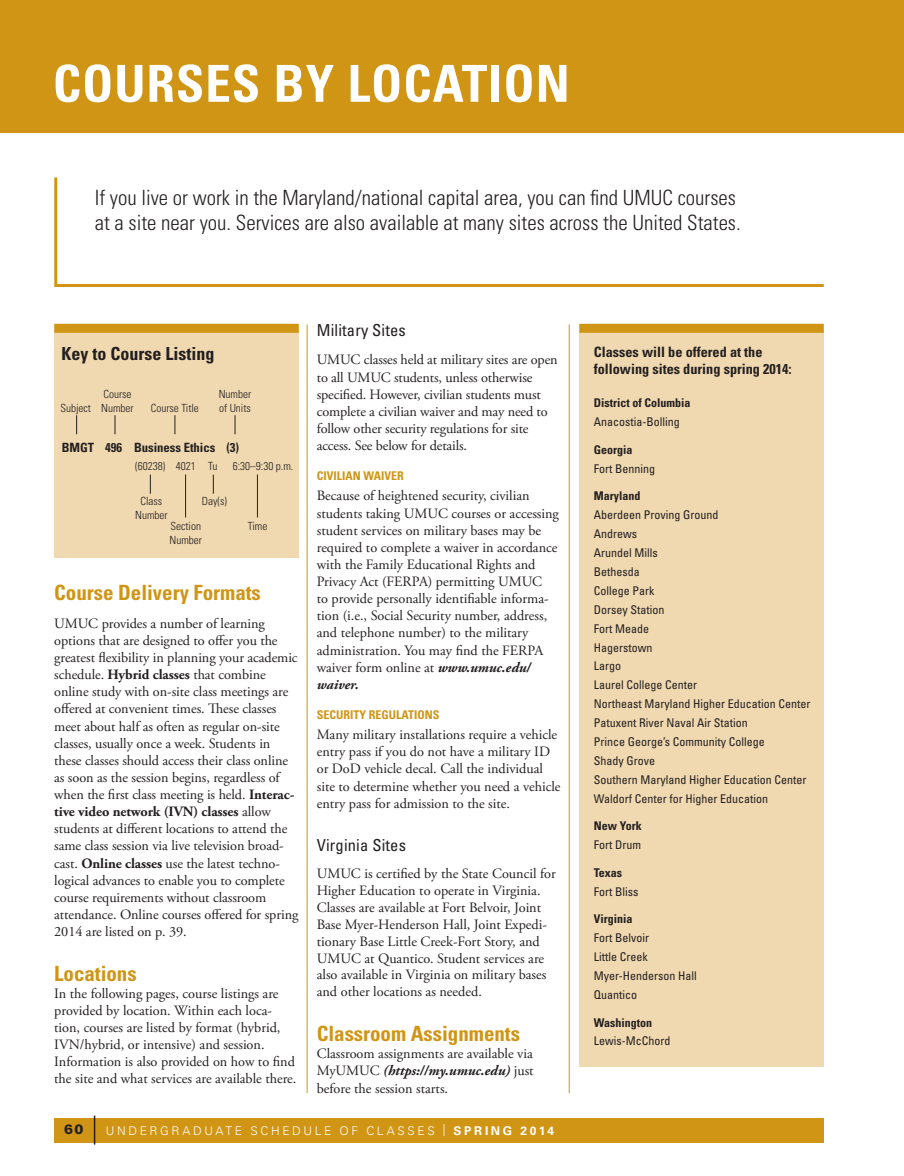
<style>
.page{position:relative;width:904px;height:1176px;background:#fff}
.page>*{position:absolute;margin:0;border:0;box-sizing:border-box;transform-origin:0 0}
.t1{font:700 condensed 51px "Univers LT Std";letter-spacing:.02em;color:#fff}
.t2{font:300 condensed 21px/25.5px "Univers LT Std";color:#231f20}
.t3{font:700 condensed 21px "Univers LT Std";color:#d09514}
.t4{font:700 condensed 18px "Univers LT Std";color:#231f20}
.t5{font:condensed 16.5px "Univers LT Std";letter-spacing:.01em;color:#231f20}
.t6{font:14.25px/17.1px "Adobe Garamond Pro";color:#231f20}
.t7{font:700 condensed 14.25px/17.1px "Univers LT Std";color:#231f20}
.t8{font:900 13.5px "Univers LT Std";color:#231f20}
.t9{font:700 condensed 12.75px "Univers LT Std";letter-spacing:-.005em;color:#231f20}
.t10{font:condensed 12px/18.9px "Univers LT Std";color:#231f20}
.t11{font:700 condensed 12px "Univers LT Std";color:#231f20}
.t12{font:300 12px "Univers LT Std";letter-spacing:.22em;color:#fff}
.t13{font:700 condensed 12px "Univers LT Std";color:#d09514}
.t14{font:300 condensed 11.25px/13.5px "Univers LT Std";color:#231f20}
.s1{font-weight:700}
.s2{font-weight:700;font-style:italic}
</style>
<div class="page">
<div style="left:0;top:0;width:904px;height:133px;background:#d09514"></div>
<div style="left:54px;top:1117px;width:770px;height:24px;background:#d09514"></div>
<svg style="left:54px;top:177px;width:770px;height:110px"></svg>
<svg style="left:94px;top:1115px;width:1px;height:29px"></svg>
<hr style="left:569px;top:324px;width:1px;height:768px;background:#d09514">
<hr style="left:307px;top:324px;width:1px;height:768px;background:#d09514">
<div style="left:54px;top:330px;width:245px;height:227px;background:#f0d9b0"></div>
<div style="left:54px;top:324px;width:245px;height:9px;background:#d09514"></div>
<svg style="left:76px;top:415px;width:1px;height:19px"></svg>
<svg style="left:115px;top:415px;width:1px;height:19px"></svg>
<svg style="left:175px;top:415px;width:1px;height:19px"></svg>
<svg style="left:150px;top:474px;width:1px;height:19px"></svg>
<svg style="left:235px;top:415px;width:1px;height:19px"></svg>
<hr style="left:185px;top:474px;width:1px;height:43px;background:#231f20">
<svg style="left:213px;top:474px;width:1px;height:19px"></svg>
<hr style="left:257px;top:474px;width:1px;height:43px;background:#231f20">
<div style="left:579px;top:331px;width:245px;height:735px;background:#f0d9b0"></div>
<div style="left:579px;top:324px;width:245px;height:9px;background:#d09514"></div>
<h1 class="t1" style="left:53px;top:64px;width:518px">COURSES BY LOCATION</h1>
<h2 class="t2" style="left:95px;top:186px;width:648px">If you live or work in the Maryland/national capital area, you can find UMUC courses at a site near you. Services are also available at many sites across the United States.</h2>
<p class="t4" style="left:62px;top:346px;width:154px">Key to Course Listing</p>
<p class="t14" style="left:103px;top:388px;width:30px">Course</p>
<p class="t14" style="left:60px;top:402px;width:32px">Subject</p>
<p class="t14" style="left:151px;top:402px;width:50px">Course Title</p>
<p class="t14" style="left:219px;top:388px;width:34px">Number of Units</p>
<p class="t14" style="left:101px;top:402px;width:34px">Number</p>
<p class="t9" style="left:62px;top:442px;width:179px">BMGT 496 Business Ethics (3)</p>
<p class="t14" style="left:135px;top:459px;width:84px">(60238) 4021 Tu</p>
<p class="t14" style="left:233px;top:459px;width:62px">6:30–9:30 p.m.</p>
<p class="t14" style="left:135px;top:495px;width:34px;text-align:center">Class<br>Number</p>
<p class="t14" style="left:202px;top:495px;width:26px">Day(s)</p>
<p class="t14" style="left:170px;top:520px;width:34px">Section<br>Number</p>
<p class="t14" style="left:248px;top:520px;width:21px">Time</p>
<h2 class="t3" style="left:54px;top:584px;width:208px">Course Delivery Formats</h2>
<p class="t6" style="left:54px;top:616px;width:246px">UMUC provides a number of learning options that are designed to offer you the greatest flexibility in planning your academic schedule. <span class="s1">Hybrid classes</span> that combine online study with on-site class meetings are offered at convenient times. These classes meet about half as often as regular on-site classes, usually once a week. Students in these classes should access their class online as soon as the session begins, regardless of when the first class meeting is held. <span class="s1">Interac&shy;tive video network (IVN) classes</span> allow students at different locations to attend the same class session via live television broad&shy;cast. <span class="s1">Online classes</span> use the latest techno&shy;logical advances to enable you to complete course requirements without classroom attendance. Online courses offered for spring 2014 are listed on p. 39.</p>
<h2 class="t3" style="left:54px;top:964px;width:84px">Locations</h2>
<p class="t6" style="left:54px;top:985px;width:244px">In the following pages, course listings are provided by location. Within each loca&shy;tion, courses are listed by format (hybrid, IVN/hybrid, or intensive) and session.<br>Information is also provided on how to find the site and what services are available there.</p>
<p class="t5" style="left:317px;top:324px;width:91px">Military Sites</p>
<p class="t6" style="left:317px;top:352px;width:242px">UMUC classes held at military sites are open to all UMUC students, unless otherwise specified. However, civilian students must complete a civilian waiver and may need to follow other security regulations for site access. See below for details.</p>
<p class="t13" style="left:317px;top:471px;width:89px">CIVILIAN WAIVER</p>
<p class="t6" style="left:317px;top:488px;width:244px">Because of heightened security, civilian students taking UMUC courses or accessing student services on military bases may be required to complete a waiver in accordance with the Family Educational Rights and Privacy Act (FERPA) permitting UMUC<br>to provide personally identifiable informa&shy;tion (i.e., Social Security number, address, and telephone number) to the military administration. You may find the FERPA waiver form online at <span class="s2">www.umuc.edu/ waiver.</span></p>
<p class="t13" style="left:317px;top:709px;width:124px">SECURITY REGULATIONS</p>
<p class="t6" style="left:317px;top:727px;width:245px">Many military installations require a vehicle entry pass if you do not have a military ID or DoD vehicle decal. Call the individual site to determine whether you need a vehicle entry pass for admission to the site.</p>
<p class="t5" style="left:317px;top:838px;width:91px">Virginia Sites</p>
<p class="t6" style="left:317px;top:866px;width:241px">UMUC is certified by the State Council for Higher Education to operate in Virginia.<br>Classes are available at Fort Belvoir, Joint Base Myer-Henderson Hall, Joint Expedi&shy;tionary Base Little Creek-Fort Story, and UMUC at Quantico. Student services are also available in Virginia on military bases and other locations as needed.</p>
<h2 class="t3" style="left:317px;top:1025px;width:205px">Classroom Assignments</h2>
<p class="t6" style="left:317px;top:1046px;width:218px;text-align:justify">Classroom assignments are available via MyUMUC <span class="s2">(https://my.umuc.edu)</span> just before the session starts.</p>
<p class="t8" style="left:64px;top:1123px;width:21px">60</p>
<p class="t12" style="left:106px;top:1125px;width:450px">UNDERGRADUATE SCHEDULE OF CLASSES | <span class="s1">SPRING 2014</span></p>
<p class="t7" style="left:594px;top:344px;width:199px">Classes will be offered at the following sites during spring 2014:</p>
<p class="t11" style="left:594px;top:398px;width:98px">District of Columbia</p>
<p class="t10" style="left:594px;top:413px;width:87px">Anacostia-Bolling</p>
<p class="t11" style="left:594px;top:444px;width:40px">Georgia</p>
<p class="t10" style="left:594px;top:459px;width:63px">Fort Benning</p>
<p class="t11" style="left:594px;top:491px;width:48px">Maryland</p>
<p class="t10" style="left:594px;top:506px;width:218px">Aberdeen Proving Ground<br>Andrews<br>Arundel Mills<br>Bethesda<br>College Park<br>Dorsey Station<br>Fort Meade<br>Hagerstown<br>Largo<br>Laurel College Center<br>Northeast Maryland Higher Education Center<br>Patuxent River Naval Air Station<br>Prince George’s Community College<br>Shady Grove<br>Southern Maryland Higher Education Center<br>Waldorf Center for Higher Education</p>
<p class="t11" style="left:594px;top:821px;width:49px">New York</p>
<p class="t10" style="left:594px;top:836px;width:49px">Fort Drum</p>
<p class="t11" style="left:594px;top:867px;width:30px">Texas</p>
<p class="t10" style="left:594px;top:882px;width:46px">Fort Bliss</p>
<p class="t11" style="left:594px;top:914px;width:40px">Virginia</p>
<p class="t10" style="left:594px;top:929px;width:104px">Fort Belvoir<br>Little Creek<br>Myer-Henderson Hall<br>Quantico</p>
<p class="t11" style="left:594px;top:1017px;width:60px">Washington</p>
<p class="t10" style="left:594px;top:1032px;width:78px">Lewis-McChord</p>
</div>
